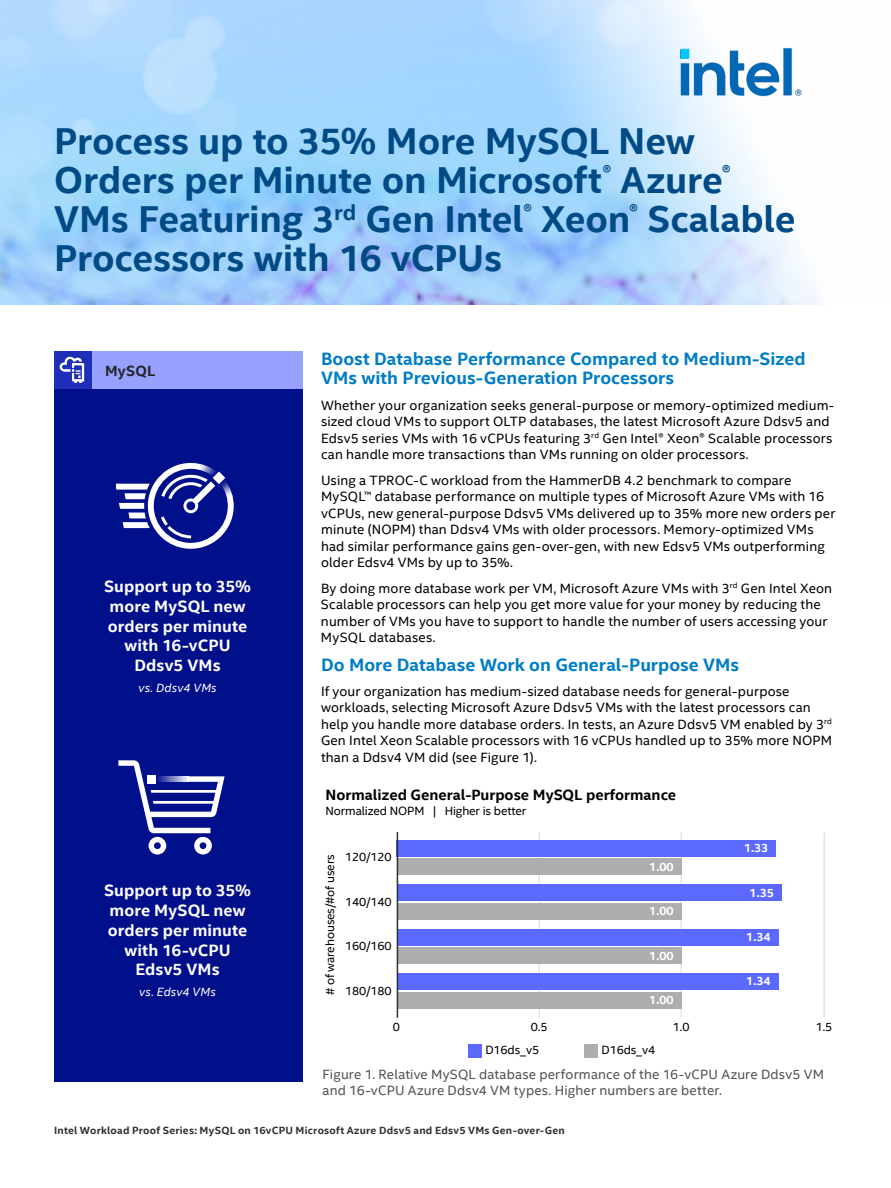
<style>
.page{position:relative;width:891px;height:1188px;background:#fff}
.page>*{position:absolute;margin:0;border:0;box-sizing:border-box;transform-origin:0 0}
.t1{font:700 37.5px/39px "Intel Clear";letter-spacing:-.005em;color:#004a86}
.t2{font:700 18px/19.5px "Intel Clear";color:#007dc5}
.t3{font:700 16.5px/19.8px "Intel Clear";letter-spacing:.005em;color:#fff;text-align:center}
.t4{font:700 15px "Intel Clear";color:#000}
.t5{font:700 14.85px "Intel Clear";letter-spacing:.01em;color:#262626}
.t6{font:13.5px/16.5px "Intel Clear";letter-spacing:.01em;color:#000}
.t7{font:13.5px/16.5px "Intel Clear";letter-spacing:.015em;color:#525252}
.t8{font:12px/23px "Intel Clear";letter-spacing:-.01em;color:#000}
.t9{font:700 12px "Intel Clear";color:#fff}
.t10{font:italic 12px "Intel Clear";letter-spacing:.02em;color:#fff}
.t11{font:700 10.5px "Intel Clear";letter-spacing:.02em;color:#2e2f2f}
</style>
<div class="page">
<img style="left:0;top:0;width:818px;height:305px">
<div style="left:54px;top:389px;width:249px;height:693px;background:#000f8a"></div>
<div style="left:92px;top:351px;width:211px;height:38px;background:#98a1ff"></div>
<div style="left:54px;top:351px;width:38px;height:38px;background:#1e2eb8"></div>
<img style="left:59px;top:356px;width:26px;height:27px">
<svg style="left:117px;top:463px;width:117px;height:86px"></svg>
<svg style="left:118px;top:760px;width:107px;height:95px"></svg>
<hr style="left:539px;top:832px;width:1px;height:186px;background:#d9d9d9">
<hr style="left:681px;top:832px;width:1px;height:186px;background:#d9d9d9">
<hr style="left:824px;top:832px;width:1px;height:186px;background:#d9d9d9">
<div style="left:397px;top:840px;width:379px;height:17px;background:#5b69ff"></div>
<div style="left:397px;top:858px;width:285px;height:17px;background:#aeaeae"></div>
<div style="left:468px;top:1044px;width:14px;height:13px;background:#5b69ff"></div>
<div style="left:584px;top:1044px;width:14px;height:13px;background:#aeaeae"></div>
<div style="left:397px;top:884px;width:384px;height:17px;background:#5b69ff"></div>
<div style="left:397px;top:903px;width:285px;height:17px;background:#aeaeae"></div>
<div style="left:397px;top:929px;width:381px;height:17px;background:#5b69ff"></div>
<div style="left:397px;top:947px;width:285px;height:17px;background:#aeaeae"></div>
<div style="left:397px;top:973px;width:381px;height:17px;background:#5b69ff"></div>
<div style="left:397px;top:992px;width:285px;height:17px;background:#aeaeae"></div>
<hr style="left:397px;top:832px;width:1px;height:186px;background:#2e2f2f">
<img style="left:680px;top:48px;width:122px;height:49px">
<h1 class="t1" style="left:54px;top:122px;width:743px">Process up to 35% More MySQL New Orders per Minute on Microsoft<sup>®</sup> Azure<sup>® </sup>VMs Featuring 3<sup>rd</sup> Gen Intel<sup>®</sup> Xeon<sup>®</sup> Scalable Processors with 16 vCPUs</h1>
<p class="t5" style="left:105px;top:361px;width:51px">MySQL</p>
<p class="t3" style="left:104px;top:576px;width:148px">Support up to 35% more MySQL new orders per minute with 16-vCPU<br>Ddsv5 VMs</p>
<p class="t10" style="left:138px;top:680px;width:80px">vs. Ddsv4 VMs</p>
<p class="t3" style="left:104px;top:881px;width:148px">Support up to 35% more MySQL new orders per minute with 16-vCPU<br>Edsv5 VMs</p>
<p class="t10" style="left:139px;top:985px;width:78px">vs. Edsv4 VMs</p>
<h2 class="t2" style="left:321px;top:349px;width:486px">Boost Database Performance Compared to Medium-Sized<br>VMs with Previous-Generation Processors</h2>
<p class="t6" style="left:321px;top:397px;width:515px">Whether your organization seeks general-purpose or memory-optimized medium&shy;sized cloud VMs to support OLTP databases, the latest Microsoft Azure Ddsv5 and Edsv5 series VMs with 16 vCPUs featuring 3<sup>rd</sup> Gen Intel® Xeon® Scalable processors can handle more transactions than VMs running on older processors.</p>
<p class="t6" style="left:321px;top:472px;width:516px">Using a TPROC-C workload from the HammerDB 4.2 benchmark to compare MySQL™ database performance on multiple types of Microsoft Azure VMs with 16 vCPUs, new general-purpose Ddsv5 VMs delivered up to 35% more new orders per minute (NOPM) than Ddsv4 VMs with older processors. Memory-optimized VMs had similar performance gains gen-over-gen, with new Edsv5 VMs outperforming older Edsv4 VMs by up to 35%.</p>
<p class="t6" style="left:321px;top:580px;width:513px">By doing more database work per VM, Microsoft Azure VMs with 3<sup>rd</sup> Gen Intel Xeon Scalable processors can help you get more value for your money by reducing the number of VMs you have to support to handle the number of users accessing your MySQL databases.</p>
<h2 class="t2" style="left:321px;top:655px;width:420px">Do More Database Work on General-Purpose VMs</h2>
<p class="t6" style="left:321px;top:683px;width:513px">If your organization has medium-sized database needs for general-purpose workloads, selecting Microsoft Azure Ddsv5 VMs with the latest processors can help you handle more database orders. In tests, an Azure Ddsv5 VM enabled by 3<sup>rd </sup>Gen Intel Xeon Scalable processors with 16 vCPUs handled up to 35% more NOPM than a Ddsv4 VM did (see Figure 1).</p>
<p class="t4" style="left:326px;top:785px;width:352px">Normalized General-Purpose MySQL performance</p>
<p class="t8" style="left:326px;top:800px;width:202px">Normalized NOPM | Higher is better</p>
<p class="t8" style="left:319px;top:995px;width:142px;rotate:-90deg"># of warehouses/#of users</p>
<p class="t8" style="left:345px;top:846px;width:48px">120/120</p>
<p class="t8" style="left:345px;top:890px;width:48px">140/140</p>
<p class="t8" style="left:345px;top:935px;width:48px">160/160</p>
<p class="t8" style="left:345px;top:979px;width:48px">180/180</p>
<p class="t9" style="left:649px;top:859px;width:26px">1.00</p>
<p class="t9" style="left:649px;top:904px;width:26px">1.00</p>
<p class="t9" style="left:649px;top:948px;width:26px">1.00</p>
<p class="t9" style="left:649px;top:992px;width:26px">1.00</p>
<p class="t9" style="left:744px;top:841px;width:26px">1.33</p>
<p class="t9" style="left:750px;top:885px;width:26px">1.35</p>
<p class="t9" style="left:746px;top:930px;width:26px">1.34</p>
<p class="t9" style="left:746px;top:974px;width:26px">1.34</p>
<p class="t8" style="left:393px;top:1016px;width:9px">0</p>
<p class="t8" style="left:485px;top:1016px;width:64px;text-indent:46px">0.5<br>D16ds_v5</p>
<p class="t8" style="left:601px;top:1039px;width:55px">D16ds_v4</p>
<p class="t8" style="left:673px;top:1016px;width:18px">1.0</p>
<p class="t8" style="left:816px;top:1016px;width:18px">1.5</p>
<p class="t7" style="left:323px;top:1066px;width:503px">Figure 1. Relative MySQL database performance of the 16-vCPU Azure Ddsv5 VM and 16-vCPU Azure Ddsv4 VM types. Higher numbers are better.</p>
<p class="t11" style="left:54px;top:1124px;width:512px">Intel Workload Proof Series: MySQL on 16vCPU Microsoft Azure Ddsv5 and Edsv5 VMs Gen-over-Gen</p>
</div>
